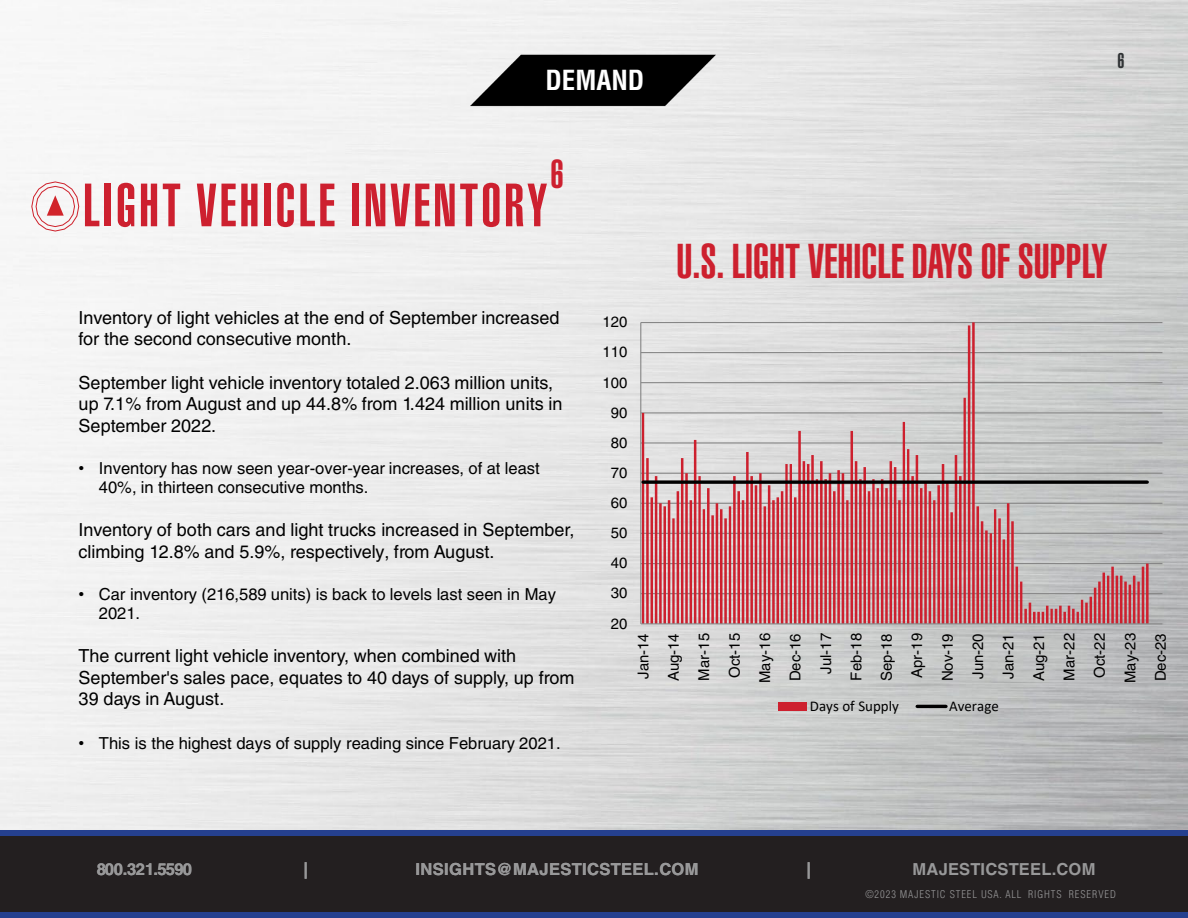
<style>
.page{position:relative;width:1188px;height:918px;background:#fff}
.page>*{position:absolute;margin:0;border:0;box-sizing:border-box;transform-origin:0 0}
.t1{font:60px "Helvetica LT Std Ultra Comp";letter-spacing:.05em;color:#cd202f}
.t2{font:48px "Helvetica LT Std Ultra Comp";color:#cd202e}
.t3{font:39.9px "Helvetica LT Std Ultra Comp";color:#cd202f}
.t4{font:700 condensed 27px "Helvetica LT Std";color:#fff}
.t5{font:21px "Helvetica LT Std Ultra Comp";color:#303335}
.t6{font:18px/21.6px "Helvetica LT Std";letter-spacing:.005em;color:#000}
.t7{font:16.5px/19.8px "Helvetica LT Std";color:#000}
.t8{font:700 16.5px "Helvetica LT Std";letter-spacing:.015em;color:#989899}
.t9{font:700 16.5px "Helvetica LT Std";letter-spacing:-.045em;color:#989899}
.t10{font:15px "Helvetica LT Std";color:#000}
.t11{font:15px "Calibri";color:#000}
.t12{font:300 condensed 10.5px "Helvetica LT Std";letter-spacing:.09em;color:#989899}
.s1{font-family:"Arial"}
</style>
<div class="page">
<img style="left:0;top:0;width:1188px;height:830px">
<div style="left:0;top:833px;width:1188px;height:82px;background:#231f20"></div>
<div style="left:0;top:912px;width:1188px;height:6px;background:#25408f"></div>
<div style="left:0;top:830px;width:1188px;height:6px;background:#25408f"></div>
<img style="left:469px;top:26px;width:250px;height:106px">
<svg style="left:31px;top:181px;width:49px;height:51px"></svg>
<hr style="left:641px;top:593px;width:521px;height:1px;background:#868686">
<hr style="left:641px;top:563px;width:521px;height:1px;background:#868686">
<hr style="left:641px;top:533px;width:521px;height:1px;background:#868686">
<hr style="left:641px;top:503px;width:521px;height:1px;background:#868686">
<hr style="left:641px;top:473px;width:521px;height:1px;background:#868686">
<hr style="left:641px;top:442px;width:521px;height:2px;background:#868686">
<hr style="left:641px;top:412px;width:521px;height:1px;background:#868686">
<hr style="left:641px;top:382px;width:521px;height:1px;background:#868686">
<hr style="left:641px;top:352px;width:521px;height:1px;background:#868686">
<hr style="left:641px;top:322px;width:521px;height:1px;background:#868686">
<svg style="left:642px;top:322px;width:507px;height:301px;background:#cea9ac"></svg>
<hr style="left:640px;top:323px;width:1px;height:301px;background:#868686">
<hr style="left:641px;top:623px;width:521px;height:1px;background:#868686">
<svg style="left:643px;top:480px;width:504px;height:4px;background:#1f1a1a"></svg>
<div style="left:778px;top:702px;width:29px;height:9px;background:#cd202e"></div>
<hr style="left:917px;top:705px;width:29px;height:3px;background:#000">
<p class="t4" style="left:545px;top:64px;width:101px">DEMAND</p>
<p class="t3" style="left:551px;top:152px;width:15px">6</p>
<p class="t1" style="left:83px;top:171px;width:466px">LIGHT VEHICLE INVENTORY</p>
<p class="t5" style="left:1117px;top:48px;width:9px">6</p>
<p class="t2" style="left:676px;top:233px;width:433px">U.S. LIGHT VEHICLE DAYS OF SUPPLY</p>
<p class="t6" style="left:79px;top:307px;width:482px">Inventory of light vehicles at the end of September increased for the second consecutive month.</p>
<p class="t6" style="left:79px;top:371px;width:485px">September light vehicle inventory totaled 2.063 million units, up 7.1% from August and up 44.8% from 1.424 million units in<br>September 2022.</p>
<p class="t7" style="left:99px;top:458px;width:442px;text-indent:-20px"><span class="s1">•</span> Inventory has now seen year-over-year increases, of at least<br>40%, in thirteen consecutive months.</p>
<p class="t6" style="left:79px;top:519px;width:497px">Inventory of both cars and light trucks increased in September, climbing 12.8% and 5.9%, respectively, from August.</p>
<p class="t7" style="left:99px;top:584px;width:459px;text-indent:-20px"><span class="s1">•</span> Car inventory (216,589 units) is back to levels last seen in May<br>2021.</p>
<p class="t6" style="left:79px;top:645px;width:497px">The current light vehicle inventory, when combined with<br>September's sales pace, equates to 40 days of supply, up from<br>39 days in August.</p>
<p class="t7" style="left:79px;top:733px;width:484px"><span class="s1">•</span> This is the highest days of supply reading since February 2021.</p>
<p class="t10" style="left:603px;top:313px;width:27px">120</p>
<p class="t10" style="left:603px;top:343px;width:27px">110</p>
<p class="t10" style="left:603px;top:374px;width:27px">100</p>
<p class="t10" style="left:611px;top:404px;width:18px">90</p>
<p class="t10" style="left:611px;top:434px;width:18px">80</p>
<p class="t10" style="left:611px;top:464px;width:18px">70</p>
<p class="t10" style="left:611px;top:494px;width:18px">60</p>
<p class="t10" style="left:611px;top:524px;width:18px">50</p>
<p class="t10" style="left:611px;top:554px;width:18px">40</p>
<p class="t10" style="left:611px;top:584px;width:18px">30</p>
<p class="t10" style="left:611px;top:615px;width:18px">20</p>
<p class="t10" style="left:634px;top:679px;width:47px;rotate:-90deg">Jan-14</p>
<p class="t10" style="left:665px;top:681px;width:50px;rotate:-90deg">Aug-14</p>
<p class="t10" style="left:695px;top:681px;width:49px;rotate:-90deg">Mar-15</p>
<p class="t10" style="left:726px;top:678px;width:47px;rotate:-90deg">Oct-15</p>
<p class="t10" style="left:756px;top:683px;width:52px;rotate:-90deg">May-16</p>
<p class="t10" style="left:787px;top:681px;width:50px;rotate:-90deg">Dec-16</p>
<p class="t10" style="left:817px;top:674px;width:42px;rotate:-90deg">Jul-17</p>
<p class="t10" style="left:847px;top:681px;width:49px;rotate:-90deg">Feb-18</p>
<p class="t10" style="left:878px;top:681px;width:50px;rotate:-90deg">Sep-18</p>
<p class="t10" style="left:908px;top:678px;width:47px;rotate:-90deg">Apr-19</p>
<p class="t10" style="left:939px;top:681px;width:50px;rotate:-90deg">Nov-19</p>
<p class="t10" style="left:969px;top:679px;width:47px;rotate:-90deg">Jun-20</p>
<p class="t10" style="left:1000px;top:679px;width:47px;rotate:-90deg">Jan-21</p>
<p class="t10" style="left:1030px;top:681px;width:50px;rotate:-90deg">Aug-21</p>
<p class="t10" style="left:1061px;top:681px;width:49px;rotate:-90deg">Mar-22</p>
<p class="t10" style="left:1091px;top:678px;width:47px;rotate:-90deg">Oct-22</p>
<p class="t10" style="left:1121px;top:683px;width:52px;rotate:-90deg">May-23</p>
<p class="t10" style="left:1152px;top:681px;width:50px;rotate:-90deg">Dec-23</p>
<p class="t11" style="left:810px;top:695px;width:91px">Days of Supply</p>
<p class="t11" style="left:949px;top:695px;width:51px">Average</p>
<p class="t9" style="left:97px;top:859px;width:97px">800.321.5590</p>
<p class="t8" style="left:303px;top:859px;width:6px">|</p>
<p class="t8" style="left:415px;top:859px;width:285px">INSIGHTS@MAJESTICSTEEL.COM</p>
<p class="t8" style="left:807px;top:859px;width:6px">|</p>
<p class="t8" style="left:913px;top:859px;width:184px">MAJESTICSTEEL.COM</p>
<p class="t12" style="left:865px;top:888px;width:252px">©2023 MAJESTIC STEEL USA. ALL RIGHTS RESERVED</p>
</div>
